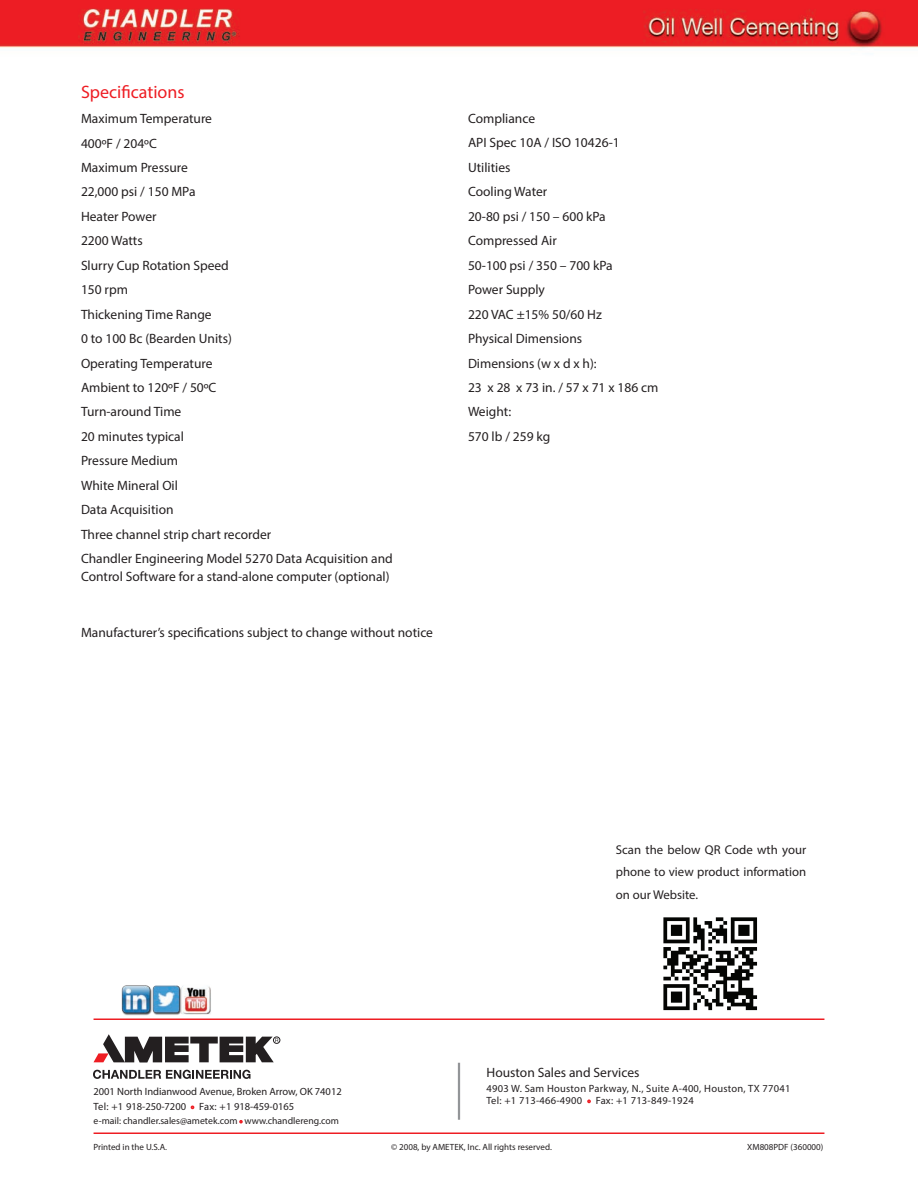
<style>
.page{position:relative;width:918px;height:1188px;background:#fff}
.page>*{position:absolute;margin:0;border:0;box-sizing:border-box;transform-origin:0 0}
.t1{font:18px "Myriad Pro";color:#ee1d23}
.t2{font:13.5px/24.5px "Myriad Pro";color:#231f20}
.t3{font:12.75px/22.5px "Myriad Pro";color:#231f20;text-align:justify}
.t4{font:10.5px/12px "Myriad Pro";letter-spacing:.025em;color:#231f20}
.t5{font:10.5px/15px "Myriad Pro";letter-spacing:.005em;color:#231f20}
.t6{font:9.75px "Myriad Pro";color:#231f20}
.t7{font:9px "Myriad Pro";color:#231f20}
.s1{color:#ee1d23}
</style>
<div class="page">
<img style="left:0;top:0;width:918px;height:48px">
<hr style="left:94px;top:1132px;width:730px;height:2px;background:#ee1d23">
<hr style="left:94px;top:1018px;width:730px;height:2px;background:#ee1d23">
<hr style="left:458px;top:1063px;width:2px;height:57px;background:#939598">
<svg style="left:93px;top:1070px;width:157px;height:9px"></svg>
<div style="left:273px;top:1037px;width:7px;height:7px;border:1px solid #231f20;border-radius:50%"></div>
<svg style="left:93px;top:1034px;width:185px;height:29px"></svg>
<img style="left:121px;top:985px;width:90px;height:31px">
<img style="left:663px;top:917px;width:95px;height:94px">
<h1 class="t1" style="left:81px;top:81px;width:105px">Specifications</h1>
<p class="t2" style="left:81px;top:106px;width:313px">Maximum Temperature<br>400ºF / 204ºC<br>Maximum Pressure<br>22,000 psi / 150 MPa<br>Heater Power<br>2200 Watts<br>Slurry Cup Rotation Speed<br>150 rpm<br>Thickening Time Range<br>0 to 100 Bc (Bearden Units)<br>Operating Temperature<br>Ambient to 120ºF / 50ºC<br>Turn-around Time<br>20 minutes typical<br>Pressure Medium<br>White Mineral Oil<br>Data Acquisition<br>Three channel strip chart recorder<br>Chandler Engineering Model 5270 Data Acquisition and</p>
<p class="t2" style="left:81px;top:564px;width:310px">Control Software for a stand-alone computer (optional)</p>
<p class="t2" style="left:81px;top:620px;width:354px">Manufacturer’s specifications subject to change without notice</p>
<p class="t2" style="left:468px;top:106px;width:192px">Compliance<br>API Spec 10A / ISO 10426-1<br>Utilities<br>Cooling Water<br>20-80 psi / 150 – 600 kPa<br>Compressed Air<br>50-100 psi / 350 – 700 kPa<br>Power Supply<br>220 VAC ±15% 50/60 Hz<br>Physical Dimensions<br>Dimensions (w x d x h):<br>23 x 28 x 73 in. / 57 x 71 x 186 cm<br>Weight:<br>570 lb / 259 kg</p>
<p class="t5" style="left:94px;top:1084px;width:250px">2001 North Indianwood Avenue, Broken Arrow, OK 74012<br>Tel: +1 918-250-7200 <span class="s1">•</span> Fax: +1 918-459-0165</p>
<p class="t6" style="left:94px;top:1115px;width:247px">e-mail: chandler.sales@ametek.com <span class="s1">•</span> www.chandlereng.com</p>
<p class="t3" style="left:616px;top:838px;width:192px">Scan the below QR Code wth your phone to view product information on our Website.</p>
<p class="t2" style="left:487px;top:1060px;width:154px">Houston Sales and Services</p>
<p class="t4" style="left:487px;top:1082px;width:306px">4903 W. Sam Houston Parkway, N., Suite A-400, Houston, TX 77041<br>Tel: +1 713-466-4900 <span class="s1">•</span> Fax: +1 713-849-1924</p>
<p class="t7" style="left:94px;top:1142px;width:75px">Printed in the U.S.A.</p>
<p class="t7" style="left:391px;top:1142px;width:162px">© 2008, by AMETEK, Inc. All rights reserved.</p>
<p class="t7" style="left:747px;top:1142px;width:78px">XM808PDF (360000)</p>
</div>
